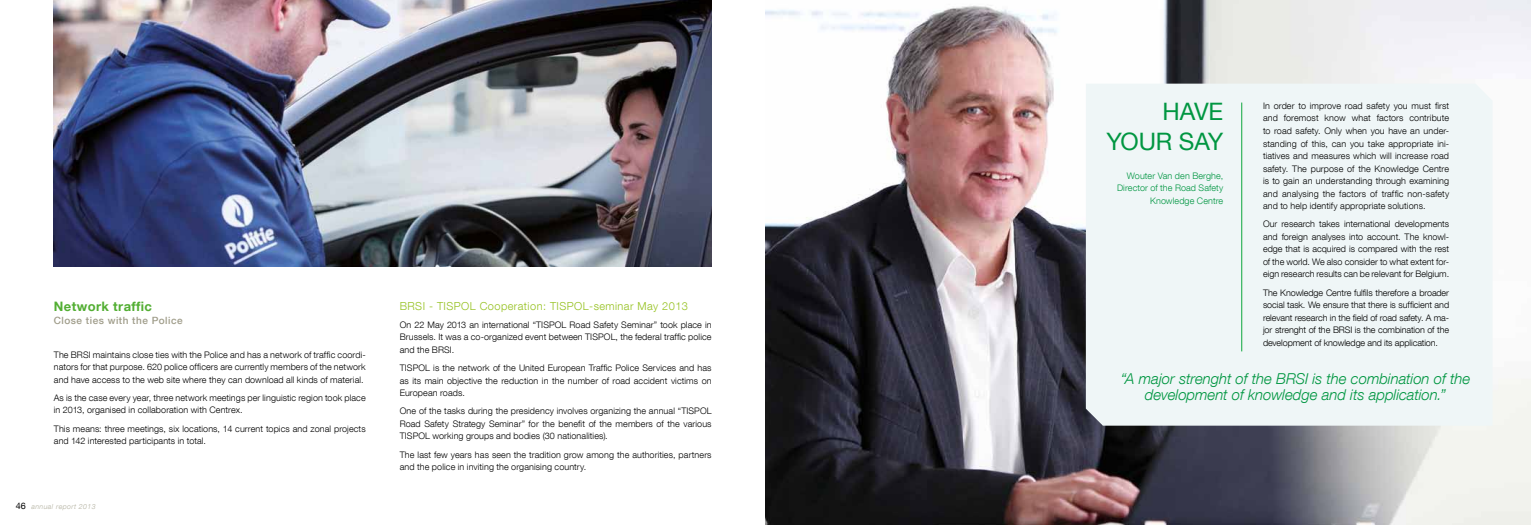
<style>
.page{position:relative;width:1531px;height:525px;background:#fff}
.page>*{position:absolute;margin:0;border:0;box-sizing:border-box;transform-origin:0 0}
.t1{font:24px/30px "Helvetica Neue LT Com";letter-spacing:-.03em;color:#009641;text-align:right}
.t2{font:italic 300 15px/16px "Helvetica Neue LT Com";letter-spacing:-.005em;color:#009641;text-align:center}
.t3{font:700 13px "Helvetica Neue LT Com";letter-spacing:.03em;color:#52ae32}
.t4{font:300 11px "Helvetica Neue LT Com";letter-spacing:.04em;color:#95c11f}
.t5{font:500 10px "Helvetica Neue LT Com";letter-spacing:.05em;color:#9f9c89}
.t6{font:300 9px/12.5px "Helvetica Neue LT Com";letter-spacing:.01em;color:#000;text-align:justify}
.t7{font:300 9px/12.5px "Helvetica Neue LT Com";letter-spacing:.01em;color:#009641;text-align:right}
.t8{font:italic 300 7px "Helvetica Neue LT Com";letter-spacing:.06em;color:#b2b09f}
.s1{font-weight:400;font-style:normal;font-size:9px;color:#000}
</style>
<div class="page">
<img style="left:54px;top:0;width:657px;height:266px">
<img style="left:765px;top:0;width:766px;height:524px">
<div style="left:1086px;top:84px;width:406px;height:341px;background:#eff6f7"></div>
<hr style="left:1241px;top:102px;width:1px;height:249px;background:#fff">
<h3 class="t3" style="left:54px;top:298px;width:100px">Network traffic</h3>
<p class="t5" style="left:54px;top:314px;width:130px">Close ties with the Police</p>
<p class="t6" style="left:54px;top:348px;width:313px">The BRSI maintains close ties with the Police and has a network of traffic coordi&shy;nators for that purpose. 620 police officers are currently members of the network and have access to the web site where they can download all kinds of material.</p>
<p class="t6" style="left:54px;top:391px;width:313px">As is the case every year, three network meetings per linguistic region took place in 2013, organised in collaboration with Centrex.</p>
<p class="t6" style="left:54px;top:421px;width:313px">This means: three meetings, six locations, 14 current topics and zonal projects and 142 interested participants in total.</p>
<p class="t8" style="left:16px;top:502px;width:81px"><span class="s1">46</span> annual report 2013</p>
<p class="t4" style="left:400px;top:299px;width:290px">BRSI - TISPOL Cooperation: TISPOL-seminar May 2013</p>
<p class="t6" style="left:400px;top:318px;width:313px">On 22 May 2013 an international “TISPOL Road Safety Seminar” took place in Brussels. It was a co-organized event between TISPOL, the federal traffic police and the BRSI.</p>
<p class="t6" style="left:400px;top:361px;width:313px">TISPOL is the network of the United European Traffic Police Services and has as its main objective the reduction in the number of road accident victims on European roads.</p>
<p class="t6" style="left:400px;top:404px;width:313px">One of the tasks during the presidency involves organizing the annual “TISPOL Road Safety Strategy Seminar” for the benefit of the members of the various TISPOL working groups and bodies (30 nationalities).</p>
<p class="t6" style="left:400px;top:447px;width:313px">The last few years has seen the tradition grow among the authorities, partners and the police in inviting the organising country.</p>
<h1 class="t1" style="left:1106px;top:95px;width:118px">HAVE<br>YOU R SAY</h1>
<p class="t7" style="left:1117px;top:169px;width:108px">Wouter Van den Berghe,<br>Director of the Road Safety<br>Knowledge Centre</p>
<p class="t6" style="left:1263px;top:99px;width:188px">In order to improve road safety you must first and foremost know what factors contribute to road safety. Only when you have an under&shy;standing of this, can you take appropriate ini&shy;tiatives and measures which will increase road safety. The purpose of the Knowledge Centre is to gain an understanding through examining and analysing the factors of traffic non-safety and to help identify appropriate solutions.</p>
<p class="t6" style="left:1263px;top:217px;width:188px">Our research takes international developments and foreign analyses into account. The knowl&shy;edge that is acquired is compared with the rest of the world. We also consider to what extent for&shy;eign research results can be relevant for Belgium.</p>
<p class="t6" style="left:1263px;top:286px;width:188px">The Knowledge Centre fulfils therefore a broader social task. We ensure that there is sufficient and relevant research in the field of road safety. A ma&shy;jor strenght of the BRSI is the combination of the development of knowledge and its application.</p>
<h2 class="t2" style="left:1121px;top:370px;width:351px">“A major strenght of the BRSI is the combination of the development of knowledge and its application.”</h2>
</div>
